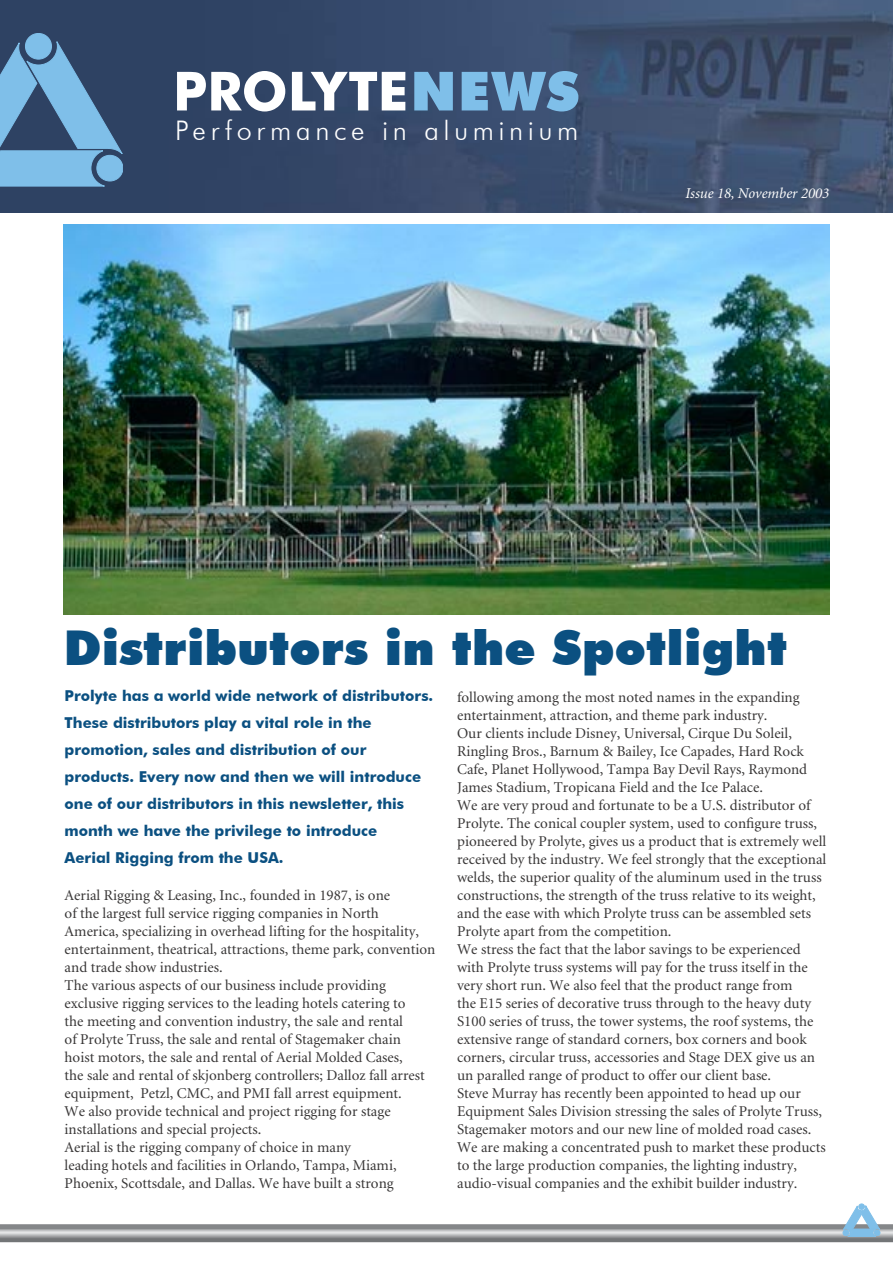
<style>
.page{position:relative;width:893px;height:1263px;background:#fff}
.page>*{position:absolute;margin:0;border:0;box-sizing:border-box;transform-origin:0 0}
.t1{font:700 54px "Futura BT";color:#fff}
.Head{font:900 48px "Futura BT";letter-spacing:.005em;color:#0b5081}
.t2{font:300 27px "Futura BT";letter-spacing:.165em;color:#fff}
.body{font:15px/18px "Minion";color:#373535}
.intro{font:700 15px/27px "Futura BT";color:#0b5081}
.t3{font:italic 15px "Minion";color:#fff}
.s1{font-weight:900;color:#7fbfe9}
</style>
<div class="page">
<svg style="left:0;top:1224px;width:893px;height:18px;background:#9d9fa1"></svg>
<img style="left:0;top:0;width:893px;height:213px">
<div style="left:25px;top:33px;width:26px;height:26px;background:#7fbfe9;border-radius:50%"></div>
<div style="left:25px;top:33px;width:27px;height:26px;border:1px solid #7fbfe9;border-radius:50%"></div>
<svg style="left:0;top:38px;width:123px;height:148px;background:#5b88ae"></svg>
<svg style="left:843px;top:1204px;width:37px;height:33px"></svg>
<img style="left:64px;top:225px;width:765px;height:390px">
<p class="t1" style="left:173px;top:58px;width:408px">PROLYTE<span class="s1">NEWS</span></p>
<p class="t2" style="left:175px;top:114px;width:405px">Performance in aluminium</p>
<p class="t3" style="left:700px;top:182px;width:131px">Issue 16, October 2003</p>
<p class="t3" style="left:685px;top:186px;width:145px">Issue 18, November 2003</p>
<p class="Head" style="left:64px;top:618px;width:725px">Distributors in the Spotlight</p>
<p class="intro" style="left:65px;top:682px;width:370px">Prolyte has a world wide network of distributors.<br>These distributors play a vital role in the promotion, sales and distribution of our products. Every now and then we will introduce one of our distributors in this newsletter, this month we have the privilege to introduce</p>
<p class="intro" style="left:65px;top:844px;width:220px">Aerial Rigging from the USA.</p>
<p class="body" style="left:65px;top:887px;width:372px">Aerial Rigging &amp; Leasing, Inc., founded in 1987, is one<br>of the largest full service rigging companies in North America, specializing in overhead lifting for the hospitality, entertainment, theatrical, attractions, theme park, convention and trade show industries.</p>
<p class="body" style="left:65px;top:977px;width:362px">The various aspects of our business include providing exclusive rigging services to the leading hotels catering to the meeting and convention industry, the sale and rental<br>of Prolyte Truss, the sale and rental of Stagemaker chain hoist motors, the sale and rental of Aerial Molded Cases, the sale and rental of skjonberg controllers; Dalloz fall arrest equipment, Petzl, CMC, and PMI fall arrest equipment.<br>We also provide technical and project rigging for stage installations and special projects.</p>
<p class="body" style="left:65px;top:1139px;width:333px">Aerial is the rigging company of choice in many leading hotels and facilities in Orlando, Tampa, Miami,<br>Phoenix, Scottsdale, and Dallas. We have built a strong</p>
<p class="body" style="left:457px;top:689px;width:344px">following among the most noted names in the expanding entertainment, attraction, and theme park industry.</p>
<p class="body" style="left:457px;top:725px;width:352px">Our clients include Disney, Universal, Cirque Du Soleil, Ringling Bros., Barnum &amp; Bailey, Ice Capades, Hard Rock Cafe, Planet Hollywood, Tampa Bay Devil Rays, Raymond James Stadium, Tropicana Field and the Ice Palace.</p>
<p class="body" style="left:457px;top:797px;width:371px">We are very proud and fortunate to be a U.S. distributor of Prolyte. The conical coupler system, used to configure truss, pioneered by Prolyte, gives us a product that is extremely well received by the industry. We feel strongly that the exceptional welds, the superior quality of the aluminum used in the truss constructions, the strength of the truss relative to its weight, and the ease with which Prolyte truss can be assembled sets Prolyte apart from the competition.</p>
<p class="body" style="left:457px;top:941px;width:359px">We stress the fact that the labor savings to be experienced with Prolyte truss systems will pay for the truss itself in the very short run. We also feel that the product range from the E15 series of decorative truss through to the heavy duty S100 series of truss, the tower systems, the roof systems, the extensive range of standard corners, box corners and book corners, circular truss, accessories and Stage DEX give us an un paralled range of product to offer our client base.</p>
<p class="body" style="left:457px;top:1085px;width:370px">Steve Murray has recently been appointed to head up our Equipment Sales Division stressing the sales of Prolyte Truss, Stagemaker motors and our new line of molded road cases.<br>We are making a concentrated push to market these products to the large production companies, the lighting industry, audio-visual companies and the exhibit builder industry.</p>
</div>
